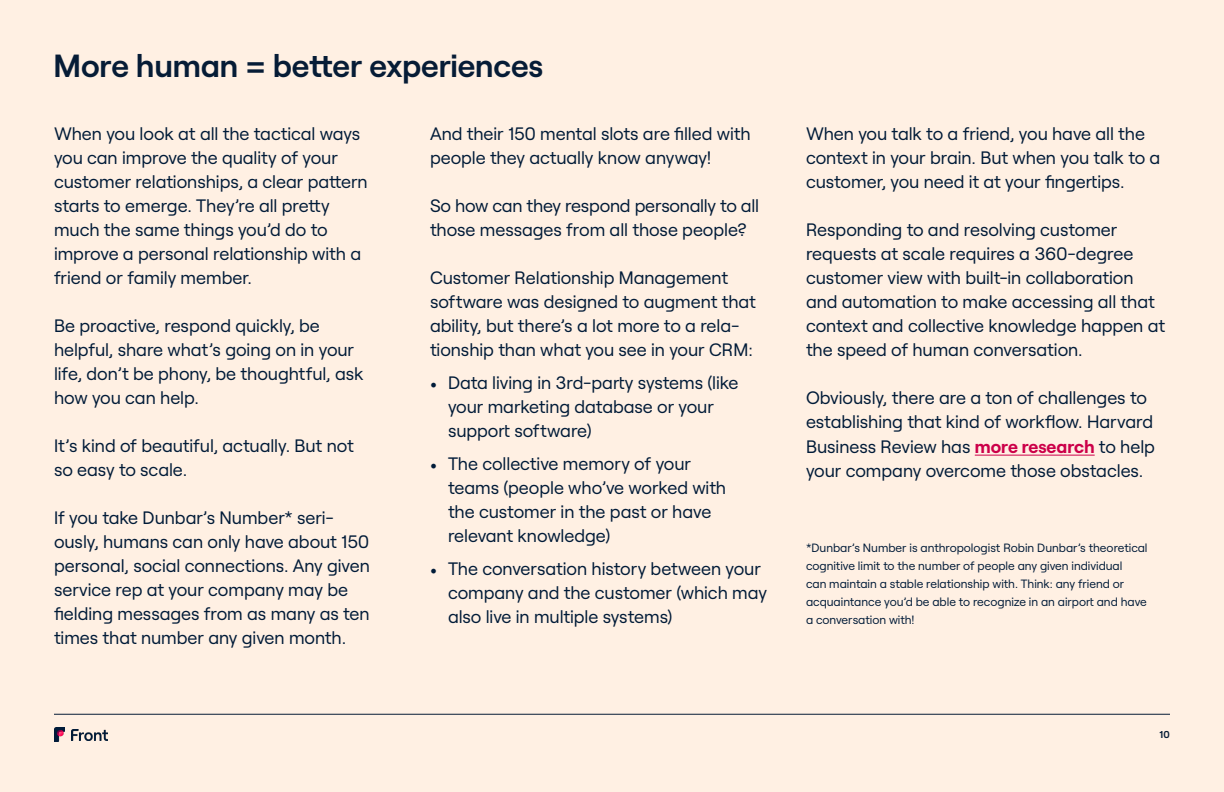
<style>
.page{position:relative;width:1224px;height:792px;background:#fff0e3}
.page>*{position:absolute;margin:0;border:0;box-sizing:border-box;transform-origin:0 0}
.t1{font:600 32px "Roobert";letter-spacing:-.005em;color:#061c36}
.t2{font:18px/24px "Roobert 1 Story Regular";letter-spacing:-.005em;color:#001b38}
.t3{font:12px/18px "Roobert 1 Story Regular";color:#001b38}
.t4{font:600 10px "Roobert";color:#061c36}
.s1{font-family:"Minion Pro"}
.s2{font-family:"Roobert 1 story Bold";color:#cc0049}
</style>
<div class="page">
<hr style="left:54px;top:714px;width:1116px;height:1px;background:#061c36">
<img style="left:54px;top:727px;width:10px;height:15px">
<img style="left:72px;top:730px;width:35px;height:11px">
<hr style="left:975px;top:455px;width:120px;height:1px;background:#cc0049">
<h1 class="t1" style="left:54px;top:42px;width:491px">More human = better experiences</h1>
<p class="t2" style="left:54px;top:120px;width:315px">When you look at all the tactical ways you can improve the quality of your customer relationships, a clear pattern starts to emerge. They’re all pretty much the same things you’d do to improve a personal relationship with a friend or family member.</p>
<p class="t2" style="left:54px;top:312px;width:311px">Be proactive, respond quickly, be helpful, share what’s going on in your life, don’t be phony, be thoughtful, ask how you can help.</p>
<p class="t2" style="left:54px;top:432px;width:301px">It’s kind of beautiful, actually. But not so easy to scale.</p>
<p class="t2" style="left:54px;top:504px;width:318px">If you take Dunbar’s Number* seri&shy;ously, humans can only have about 150 personal, social connections. Any given service rep at your company may be fielding messages from as many as ten times that number any given month.</p>
<p class="t2" style="left:430px;top:121px;width:322px">And their 150 mental slots are filled with people they actually know anyway!</p>
<p class="t2" style="left:430px;top:193px;width:331px">So how can they respond personally to all those messages from all those people?</p>
<p class="t2" style="left:430px;top:265px;width:327px">Customer Relationship Management software was designed to augment that ability, but there’s a lot more to a rela&shy;tionship than what you see in your CRM:</p>
<p class="t2" style="left:448px;top:370px;width:292px;text-indent:-18px"><span class="s1">•</span> Data living in 3rd-party systems (like your marketing database or your support software)</p>
<p class="t2" style="left:448px;top:451px;width:280px;text-indent:-18px"><span class="s1">•</span> The collective memory of your teams (people who’ve worked with the customer in the past or have relevant knowledge)</p>
<p class="t2" style="left:448px;top:556px;width:321px;text-indent:-18px"><span class="s1">•</span> The conversation history between your company and the customer (which may also live in multiple systems)</p>
<p class="t2" style="left:806px;top:121px;width:356px">When you talk to a friend, you have all the context in your brain. But when you talk to a customer, you need it at your fingertips.</p>
<p class="t2" style="left:806px;top:217px;width:361px">Responding to and resolving customer requests at scale requires a 360-degree customer view with built-in collaboration and automation to make accessing all that context and collective knowledge happen at the speed of human conversation.</p>
<p class="t2" style="left:806px;top:384px;width:350px;line-height:24.3px">Obviously, there are a ton of challenges to establishing that kind of workflow. Harvard Business Review has <span class="s2">more research</span> to help your company overcome those obstacles.</p>
<p class="t3" style="left:806px;top:538px;width:343px">*Dunbar’s Number is anthropologist Robin Dunbar’s theoretical cognitive limit to the number of people any given individual<br>can maintain a stable relationship with. Think: any friend or acquaintance you’d be able to recognize in an airport and have a conversation with!</p>
<p class="t4" style="left:1159px;top:727px;width:12px">10</p>
</div>
